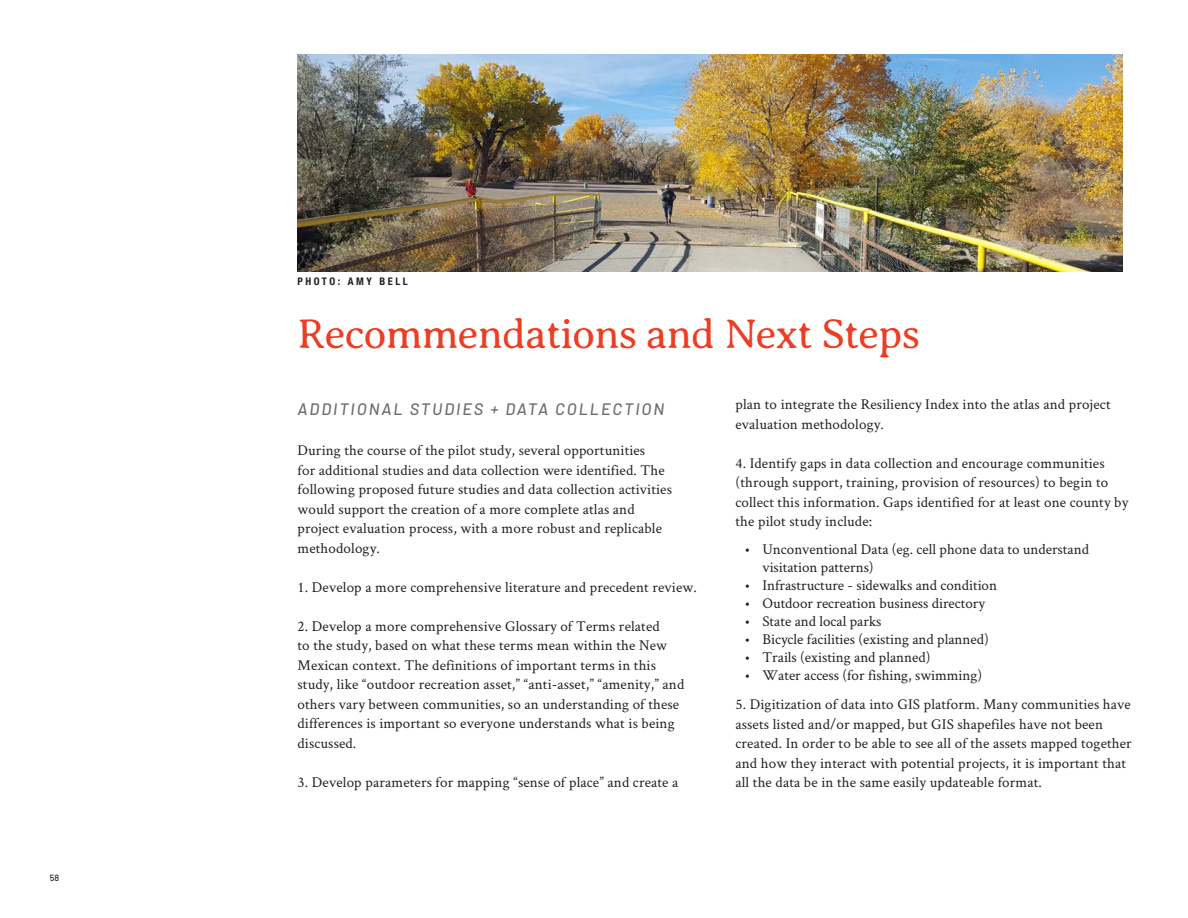
<style>
.page{position:relative;width:1188px;height:918px;background:#fff}
.page>*{position:absolute;margin:0;border:0;box-sizing:border-box;transform-origin:0 0}
.Section_H1{font:300 42px "Averia Serif Libre";letter-spacing:-.02em;color:#eb3e23}
.Section_H3{font:italic 500 16.5px "Barlow";letter-spacing:.12em;color:#6c6d70}
.Body_Copy{font:15px/19.5px "Crimson Text";letter-spacing:.01em;color:#231f20}
.Name___Title_Bio_Sec{font:700 condensed 10.5px "Helvetica Neue LT Std";letter-spacing:.24em;color:#231f20}
.t1{font:500 9px "Barlow";color:#231f20}
</style>
<div class="page">
<img style="left:298px;top:54px;width:825px;height:217px">
<p class="t1" style="left:50px;top:872px;width:11px">58</p>
<p class="Name___Title_Bio_Sec" style="left:298px;top:275px;width:112px">PHOTO: AMY BELL</p>
<p class="Section_H1" style="left:298px;top:310px;width:624px">Recommendations and Next Steps</p>
<p class="Section_H3" style="left:298px;top:397px;width:368px">ADDITIONAL STUDIES + DATA COLLECTION</p>
<p class="Body_Copy" style="left:298px;top:440px;width:376px">During the course of the pilot study, several opportunities<br>for additional studies and data collection were identified. The following proposed future studies and data collection activities would support the creation of a more complete atlas and project evaluation process, with a more robust and replicable methodology.</p>
<p class="Body_Copy" style="left:298px;top:576px;width:401px">1. Develop a more comprehensive literature and precedent review.</p>
<p class="Body_Copy" style="left:298px;top:615px;width:388px">2. Develop a more comprehensive Glossary of Terms related<br>to the study, based on what these terms mean within the New Mexican context. The definitions of important terms in this study, like “outdoor recreation asset,” “anti-asset,” “amenity,” and others vary between communities, so an understanding of these differences is important so everyone understands what is being discussed.</p>
<p class="Body_Copy" style="left:298px;top:771px;width:382px">3. Develop parameters for mapping “sense of place” and create a</p>
<p class="Body_Copy" style="left:735px;top:394px;width:377px">plan to integrate the Resiliency Index into the atlas and project evaluation methodology.</p>
<p class="Body_Copy" style="left:735px;top:452px;width:394px">4. Identify gaps in data collection and encourage communities (through support, training, provision of resources) to begin to collect this information. Gaps identified for at least one county by the pilot study include:</p>
<p class="Body_Copy" style="left:762px;top:539px;width:328px;line-height:18px;text-indent:-18px">• Unconventional Data (eg. cell phone data to understand visitation patterns)</p>
<p class="Body_Copy" style="left:744px;top:575px;width:254px">• Infrastructure - sidewalks and condition</p>
<p class="Body_Copy" style="left:744px;top:593px;width:242px">• Outdoor recreation business directory</p>
<p class="Body_Copy" style="left:744px;top:611px;width:139px">• State and local parks</p>
<p class="Body_Copy" style="left:744px;top:629px;width:246px">• Bicycle facilities (existing and planned)</p>
<p class="Body_Copy" style="left:744px;top:647px;width:187px">• Trails (existing and planned)</p>
<p class="Body_Copy" style="left:744px;top:665px;width:239px">• Water access (for fishing, swimming)</p>
<p class="Body_Copy" style="left:735px;top:694px;width:398px">5. Digitization of data into GIS platform. Many communities have assets listed and/or mapped, but GIS shapefiles have not been created. In order to be able to see all of the assets mapped together and how they interact with potential projects, it is important that all the data be in the same easily updateable format.</p>
</div>
